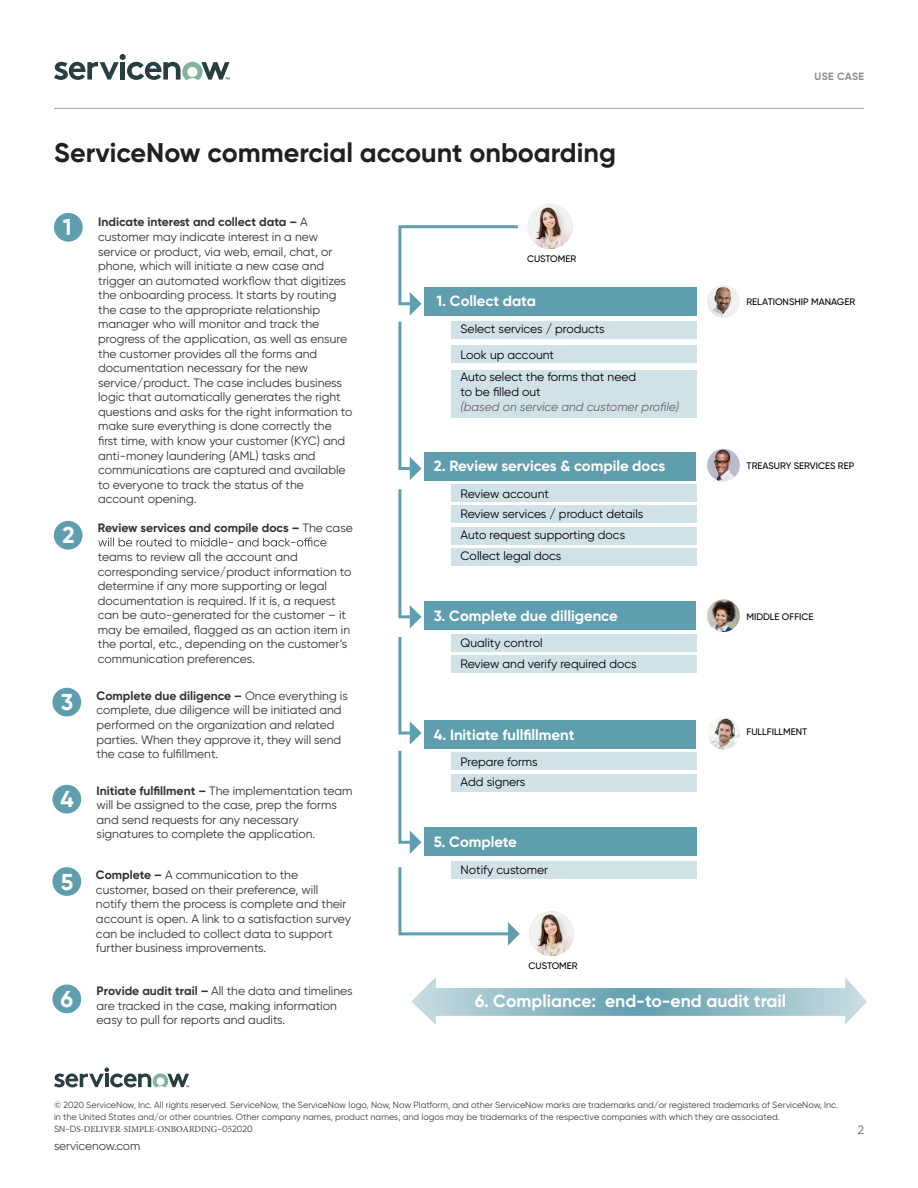
<style>
.page{position:relative;width:918px;height:1188px;background:#fff}
.page>*{position:absolute;margin:0;border:0;box-sizing:border-box;transform-origin:0 0}
.Heading_1{font:700 27px "Gilroy";color:#231f20}
.t1{font:700 22.95px "Gilroy";color:#fff}
.t2{font:700 17.55px "Gilroy";color:#fff}
.t3{font:700 14.85px "Gilroy";color:#fff}
.t4{font:12.15px/14.5px "Gilroy";color:#333}
.t5{font:12.15px/20.7px "Gilroy";color:#000}
.t6{font:700 12.15px "Gilroy";color:#333}
.t7{font:12px "Gilroy";color:#3e3e3f}
.t8{font:300 12px "Gilroy";color:#3e3e3f}
.t9{font:700 10.5px "Gilroy";letter-spacing:.025em;color:#8b8f92}
.t10{font:500 9.45px "Gilroy";color:#000}
.t11{font:9px/11.7px "Gilroy";color:#3e3e3f}
.s1{font-weight:700}
.s2{font-weight:400}
.s3{font-style:italic;color:#666}
.s4{font-family:"Minion Pro"}
</style>
<div class="page">
<svg style="left:54px;top:54px;width:176px;height:26px"></svg>
<hr style="left:54px;top:108px;width:810px;height:1px;background:#a1a4a6">
<svg style="left:54px;top:1067px;width:135px;height:21px"></svg>
<div style="left:424px;top:287px;width:273px;height:29px;background:#5f9eae"></div>
<div style="left:424px;top:452px;width:272px;height:28px;background:#5f9eae"></div>
<div style="left:424px;top:828px;width:273px;height:28px;background:#5f9eae"></div>
<div style="left:452px;top:484px;width:245px;height:18px;background:#d1e2e6"></div>
<div style="left:452px;top:506px;width:245px;height:17px;background:#d1e2e6"></div>
<div style="left:452px;top:527px;width:245px;height:17px;background:#d1e2e6"></div>
<div style="left:452px;top:548px;width:245px;height:18px;background:#d1e2e6"></div>
<div style="left:452px;top:322px;width:245px;height:17px;background:#d1e2e6"></div>
<div style="left:452px;top:346px;width:245px;height:17px;background:#d1e2e6"></div>
<div style="left:452px;top:370px;width:245px;height:47px;background:#d1e2e6"></div>
<div style="left:452px;top:861px;width:245px;height:18px;background:#d1e2e6"></div>
<div style="left:424px;top:602px;width:272px;height:28px;background:#5f9eae"></div>
<div style="left:452px;top:634px;width:245px;height:17px;background:#d1e2e6"></div>
<div style="left:452px;top:655px;width:245px;height:18px;background:#d1e2e6"></div>
<div style="left:424px;top:720px;width:272px;height:28px;background:#5f9eae"></div>
<div style="left:452px;top:753px;width:245px;height:17px;background:#d1e2e6"></div>
<div style="left:452px;top:774px;width:245px;height:17px;background:#d1e2e6"></div>
<div style="left:54px;top:213px;width:29px;height:29px;background:#5f9eae;border-radius:50%"></div>
<svg style="left:98px;top:537px;width:228px;height:10px"></svg>
<div style="left:54px;top:521px;width:29px;height:29px;background:#5f9eae;border-radius:50%"></div>
<div style="left:52px;top:688px;width:29px;height:28px;background:#5f9eae;border-radius:50%"></div>
<div style="left:52px;top:785px;width:29px;height:29px;background:#5f9eae;border-radius:50%"></div>
<div style="left:52px;top:867px;width:29px;height:29px;background:#5f9eae;border-radius:50%"></div>
<div style="left:52px;top:985px;width:29px;height:28px;background:#5f9eae;border-radius:50%"></div>
<svg style="left:398px;top:225px;width:120px;height:91px"></svg>
<svg style="left:398px;top:322px;width:24px;height:158px"></svg>
<svg style="left:398px;top:637px;width:24px;height:108px"></svg>
<svg style="left:398px;top:751px;width:24px;height:103px"></svg>
<svg style="left:398px;top:489px;width:24px;height:140px"></svg>
<svg style="left:398px;top:867px;width:122px;height:79px"></svg>
<img style="left:528px;top:204px;width:44px;height:45px;border-radius:22px">
<img style="left:529px;top:911px;width:45px;height:45px;border-radius:22px">
<img style="left:707px;top:449px;width:33px;height:33px;border-radius:16px">
<img style="left:707px;top:599px;width:33px;height:33px;border-radius:16px">
<img style="left:707px;top:285px;width:33px;height:33px;border-radius:16px">
<img style="left:707px;top:717px;width:33px;height:32px;border-radius:16px">
<img style="left:411px;top:977px;width:456px;height:48px">
<p class="Heading_1" style="left:54px;top:136px;width:563px">ServiceNow commercial account onboarding</p>
<p class="t1" style="left:63px;top:213px;width:10px">1</p>
<p class="t1" style="left:62px;top:521px;width:14px">2</p>
<p class="t4" style="left:98px;top:215px;width:256px"><span class="s1">Indicate interest and collect data –</span> A customer may indicate interest in a new service or product, via web, email, chat, or phone, which will initiate a new case and trigger an automated workflow that digitizes the onboarding process. It starts by routing the case to the appropriate relationship manager who will monitor and track the progress of the application, as well as ensure the customer provides all the forms and documentation necessary for the new service/product. The case includes business logic that automatically generates the right questions and asks for the right information to make sure everything is done correctly the first time, with know your customer (KYC) and anti-money laundering (AML) tasks and communications are captured and available to everyone to track the status of the account opening.</p>
<p class="t6" style="left:98px;top:520px;width:256px">Review services and compile docs – <span class="s2">The case</span></p>
<p class="t4" style="left:98px;top:549px;width:255px">teams to review all the account and corresponding service/product information to determine if any more supporting or legal documentation is required. If it is, a request can be auto-generated for the customer – it may be emailed, flagged as an action item in the portal, etc., depending on the customer’s communication preferences.</p>
<p class="t10" style="left:527px;top:253px;width:51px">CUSTOMER</p>
<p class="t3" style="left:436px;top:292px;width:101px">1. Collect data</p>
<p class="t5" style="left:461px;top:316px;width:146px;line-height:25.5px">Select services / products<br>Look up account</p>
<p class="t5" style="left:461px;top:370px;width:220px;line-height:15px">Auto select the forms that need<br>to be filled out<br><span class="s3">(based on service and customer profile)</span></p>
<p class="t3" style="left:434px;top:457px;width:233px">2. Review services &amp; compile docs</p>
<p class="t5" style="left:461px;top:483px;width:184px">Review account<br>Review services / product details<br>Auto request supporting docs<br>Collect legal docs</p>
<p class="t3" style="left:434px;top:606px;width:185px">3. Complete due dilligence</p>
<p class="t5" style="left:461px;top:633px;width:178px;line-height:20.2px">Quality control<br>Review and verify required docs</p>
<p class="t1" style="left:61px;top:688px;width:14px">3</p>
<p class="t1" style="left:61px;top:785px;width:15px">4</p>
<p class="t4" style="left:97px;top:688px;width:253px"><span class="s1">Complete due diligence –</span> Once everything is complete, due diligence will be initiated and performed on the organization and related parties. When they approve it, they will send the case to fulfillment.</p>
<p class="t4" style="left:97px;top:783px;width:258px"><span class="s1">Initiate fulfillment –</span> The implementation team will be assigned to the case, prep the forms and send requests for any necessary signatures to complete the application.</p>
<p class="t3" style="left:434px;top:725px;width:142px">4. Initiate fullfillment</p>
<p class="t5" style="left:461px;top:751px;width:79px;line-height:20.2px">Prepare forms<br>Add signers</p>
<p class="t3" style="left:434px;top:833px;width:85px">5. Complete</p>
<p class="t1" style="left:61px;top:867px;width:14px">5</p>
<p class="t4" style="left:96px;top:868px;width:257px"><span class="s1">Complete –</span> A communication to the customer, based on their preference, will notify them the process is complete and their account is open. A link to a satisfaction survey can be included to collect data to support further business improvements.</p>
<p class="t5" style="left:461px;top:860px;width:89px">Notify customer</p>
<p class="t10" style="left:529px;top:960px;width:51px">CUSTOMER</p>
<p class="t9" style="left:815px;top:70px;width:51px">USE CASE</p>
<p class="t10" style="left:747px;top:296px;width:110px">RELATIONSHIP MANAGER</p>
<p class="t10" style="left:747px;top:460px;width:109px">TREASURY SERVICES REP</p>
<p class="t10" style="left:747px;top:610px;width:69px">MIDDLE OFFICE</p>
<p class="t10" style="left:747px;top:726px;width:62px">FULLFILLMENT</p>
<p class="t1" style="left:60px;top:985px;width:14px">6</p>
<p class="t4" style="left:97px;top:983px;width:257px"><span class="s1">Provide audit trail –</span> All the data and timelines are tracked in the case, making information easy to pull for reports and audits.</p>
<p class="t2" style="left:475px;top:990px;width:313px">6. Compliance: end-to-end audit trail</p>
<p class="t11" style="left:54px;top:1099px;width:786px">© 2020 ServiceNow, Inc. All rights reserved. ServiceNow, the ServiceNow logo, Now, Now Platform, and other ServiceNow marks are trademarks and/or registered trademarks of ServiceNow, Inc. in the United States and/or other countries. Other company names, product names, and logos may be trademarks of the respective companies with which they are associated.<br>SN-D<span class="s4">S-DELIVER-SIMPLE-ONBOARDING</span>-0<span class="s4">5</span>2020</p>
<p class="t7" style="left:54px;top:1139px;width:88px">servicenow.com</p>
<p class="t8" style="left:858px;top:1122px;width:8px">2</p>
</div>
